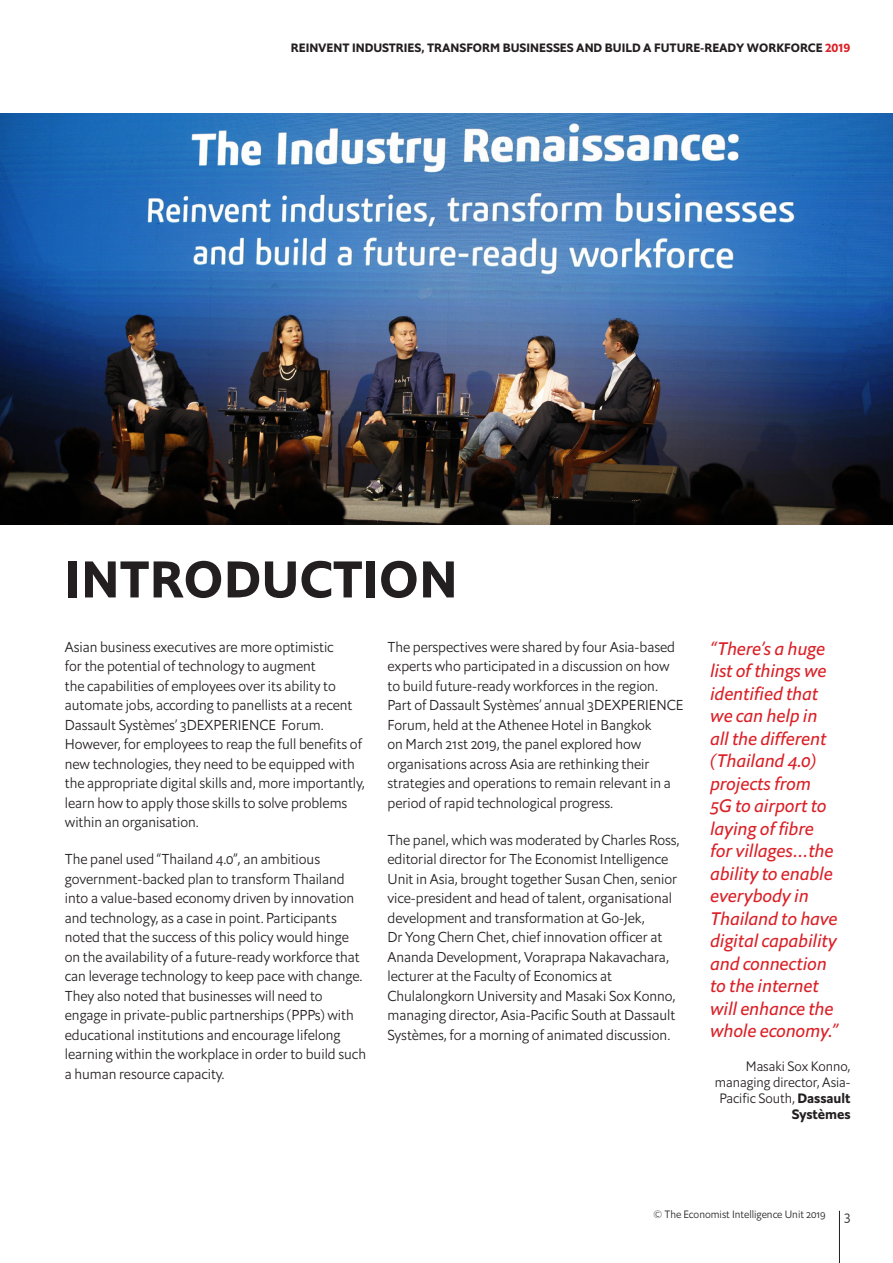
<style>
.page{position:relative;width:893px;height:1263px;background:#fff}
.page>*{position:absolute;margin:0;border:0;box-sizing:border-box;transform-origin:0 0}
.H1_ArticleTitle{font:700 51px "Econ Sans OS";letter-spacing:.01em;color:#231f20}
.Footnote_1{font:italic 18px/22.5px "Econ Sans OS";color:#da2128}
.Body_Para_First{font:300 14.25px/19.5px "Econ Sans OS";color:#231f20}
.Footnote_2{font:300 13.5px/16.2px "Econ Sans OS";color:#231f20;text-align:right}
.t1{font:700 12px "Econ Sans OS";color:#231f20}
.t2{font:300 10.5px "Econ Sans OS";color:#231f20}
.s1{color:#da2128}
.s2{font-weight:700}
</style>
<div class="page">
<hr style="left:839px;top:1211px;width:1px;height:52px;background:#231f20">
<img style="left:0;top:113px;width:893px;height:411px">
<p class="t1" style="left:291px;top:40px;width:561px">REINVENT INDUSTRIES, TRANSFORM BUSINESSES AND BUILD A FUTURE-READY WORKFORCE <span class="s1">2019</span></p>
<p class="H1_ArticleTitle" style="left:65px;top:546px;width:394px">INTRODUCTION</p>
<p class="Body_Para_First" style="left:65px;top:637px;width:302px">Asian business executives are more optimistic<br>for the potential of technology to augment<br>the capabilities of employees over its ability to automate jobs, according to panellists at a recent Dassault Systèmes’ 3DEXPERIENCE Forum.<br>However, for employees to reap the full benefits of new technologies, they need to be equipped with the appropriate digital skills and, more importantly, learn how to apply those skills to solve problems within an organisation.</p>
<p class="Body_Para_First" style="left:65px;top:849px;width:303px">The panel used “Thailand 4.0”, an ambitious government-backed plan to transform Thailand into a value-based economy driven by innovation and technology, as a case in point. Participants noted that the success of this policy would hinge on the availability of a future-ready workforce that can leverage technology to keep pace with change.<br>They also noted that businesses will need to engage in private-public partnerships (PPPs) with educational institutions and encourage lifelong learning within the workplace in order to build such a human resource capacity.</p>
<p class="Body_Para_First" style="left:387px;top:637px;width:297px">The perspectives were shared by four Asia-based experts who participated in a discussion on how to build future-ready workforces in the region.<br>Part of Dassault Systèmes’ annual 3DEXPERIENCE Forum, held at the Athenee Hotel in Bangkok<br>on March 21st 2019, the panel explored how organisations across Asia are rethinking their strategies and operations to remain relevant in a period of rapid technological progress.</p>
<p class="Body_Para_First" style="left:387px;top:830px;width:294px">The panel, which was moderated by Charles Ross, editorial director for The Economist Intelligence Unit in Asia, brought together Susan Chen, senior vice-president and head of talent, organisational development and transformation at Go-Jek,<br>Dr Yong Chern Chet, chief innovation officer at Ananda Development, Voraprapa Nakavachara, lecturer at the Faculty of Economics at Chulalongkorn University and Masaki Sox Konno, managing director, Asia-Pacific South at Dassault Systèmes, for a morning of animated discussion.</p>
<p class="Footnote_1" style="left:710px;top:637px;width:129px">“There’s a huge list of things we identified that we can help in all the different (Thailand 4.0) projects from<br>5G to airport to laying of fibre for villages…the ability to enable everybody in<br>Thailand to have digital capability and connection to the internet will enhance the whole economy.”</p>
<p class="Footnote_2" style="left:715px;top:1057px;width:137px">Masaki Sox Konno, managing director, Asia-<br>Pacific South, <span class="s2">Dassault<br>Systèmes</span></p>
<p class="t2" style="left:654px;top:1208px;width:173px">© The Economist Intelligence Unit 2019</p>
<p class="Footnote_2" style="left:844px;top:1208px;width:8px">3</p>
</div>
